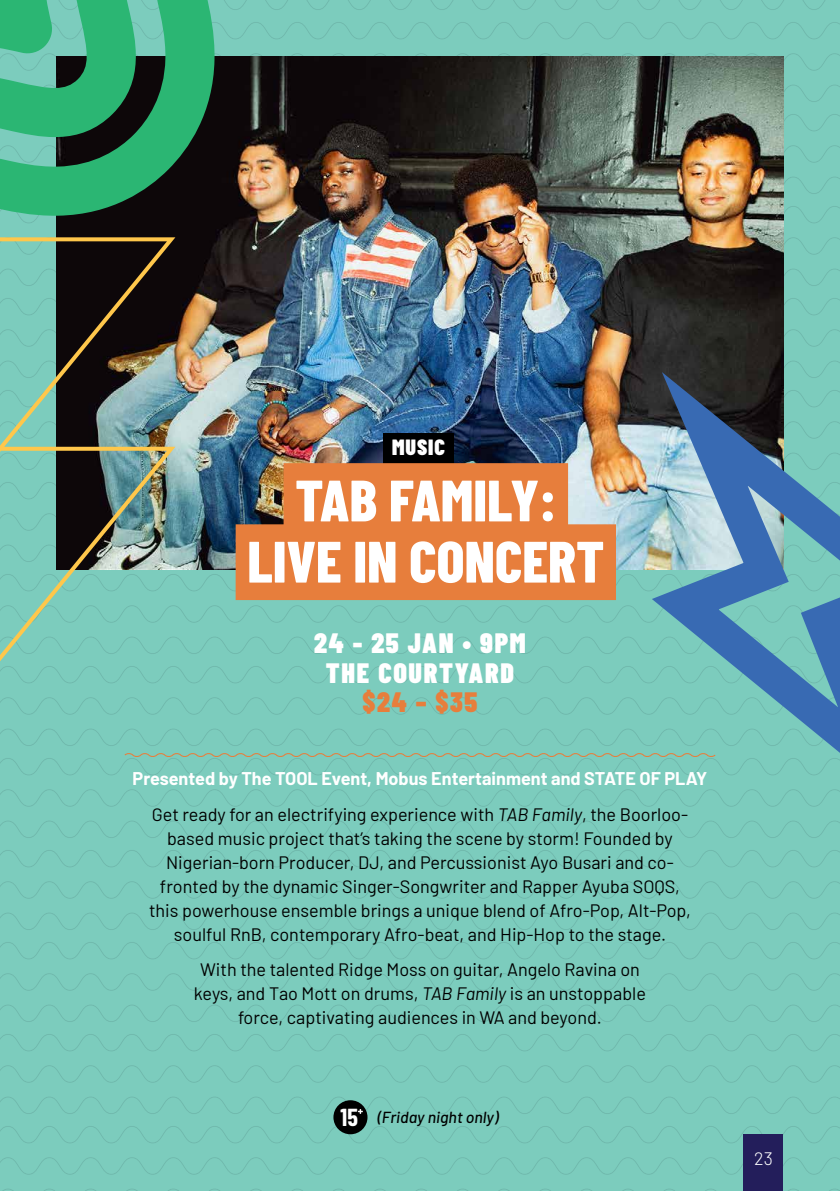
<style>
.page{position:relative;width:840px;height:1191px;background:#fff}
.page>*{position:absolute;margin:0;border:0;box-sizing:border-box;transform-origin:0 0}
.t1{font:800 58.2px/61.2px "Barlow Condensed";color:#fff;text-align:center}
.t2{font:900 28px/29.4px "Barlow Condensed";letter-spacing:.06em;color:#fff;text-align:center}
.t3{font:900 28px "Barlow Condensed";color:#e77e3c}
.t4{font:900 22px "Barlow Condensed";letter-spacing:.04em;color:#fff}
.t5{font:18px/24px "Barlow";color:#000;text-align:center}
.t6{font:700 18px/35.4px "Barlow";color:#fff;text-align:center}
.t7{font:300 18px "Barlow";color:#fff}
.t8{font:italic 500 16px "Barlow";color:#000}
.s1{font-weight:400;color:#000}
.s2{font-weight:400;font-style:italic;color:#000}
.s3{font-style:italic}
.s4{font-family:"Barlow Condensed";font-weight:700;font-style:normal;font-size:24px;color:#fff}
</style>
<div class="page">
<div style="left:0;top:0;width:839px;height:1191px;background:#7cccbd"></div>
<img style="left:57px;top:57px;width:725px;height:512px">
<svg style="left:124px;top:753px;width:515px;height:4px"></svg>
<div style="left:333px;top:1100px;width:34px;height:34px;background:#000;border-radius:50%"></div>
<svg style="left:358px;top:1109px;width:4px;height:4px"></svg>
<div style="left:383px;top:433px;width:71px;height:30px;background:#000"></div>
<div style="left:283px;top:463px;width:284px;height:76px;background:#e77e3c"></div>
<div style="left:235px;top:524px;width:380px;height:76px;background:#e77e3c"></div>
<svg style="left:0;top:0;width:215px;height:216px;background:#29855b"></svg>
<svg style="left:0;top:0;width:145px;height:147px"></svg>
<svg style="left:639px;top:358px;width:200px;height:417px"></svg>
<svg style="left:0;top:237px;width:175px;height:424px"></svg>
<div style="left:743px;top:1134px;width:39px;height:57px;background:#231e5b"></div>
<p class="t4" style="left:392px;top:432px;width:54px">MUSIC</p>
<h1 class="t1" style="left:247px;top:467px;width:358px">TAB FAMILY:<br>LIVE IN CONCERT</h1>
<h2 class="t2" style="left:314px;top:627px;width:213px">24 - 25 JAN • 9PM<br>THE COURTYARD</h2>
<h2 class="t3" style="left:362px;top:682px;width:116px">$24 – $35</h2>
<p class="t6" style="left:132px;top:760px;width:576px">Presented by The TOOL Event, Mobus Entertainment and STATE OF PLAY<br><span class="s1">Get ready for an electrifying experience with</span> <span class="s2">TAB Family</span><span class="s1">, the Boorloo-</span></p>
<p class="t5" style="left:149px;top:825px;width:543px">based music project that’s taking the scene by storm! Founded by Nigerian-born Producer, DJ, and Percussionist Ayo Busari and co&shy;fronted by the dynamic Singer-Songwriter and Rapper Ayuba SOQS, this powerhouse ensemble brings a unique blend of Afro-Pop, Alt-Pop, soulful RnB, contemporary Afro-beat, and Hip-Hop to the stage.</p>
<p class="t5" style="left:194px;top:956px;width:453px">With the talented Ridge Moss on guitar, Angelo Ravina on keys, and Tao Mott on drums, <span class="s3">TAB Family</span> is an unstoppable force, captivating audiences in WA and beyond.</p>
<p class="t8" style="left:340px;top:1105px;width:159px"><span class="s4">15</span> (Friday night only)</p>
<p class="t7" style="left:753px;top:1146px;width:20px">23</p>
</div>
